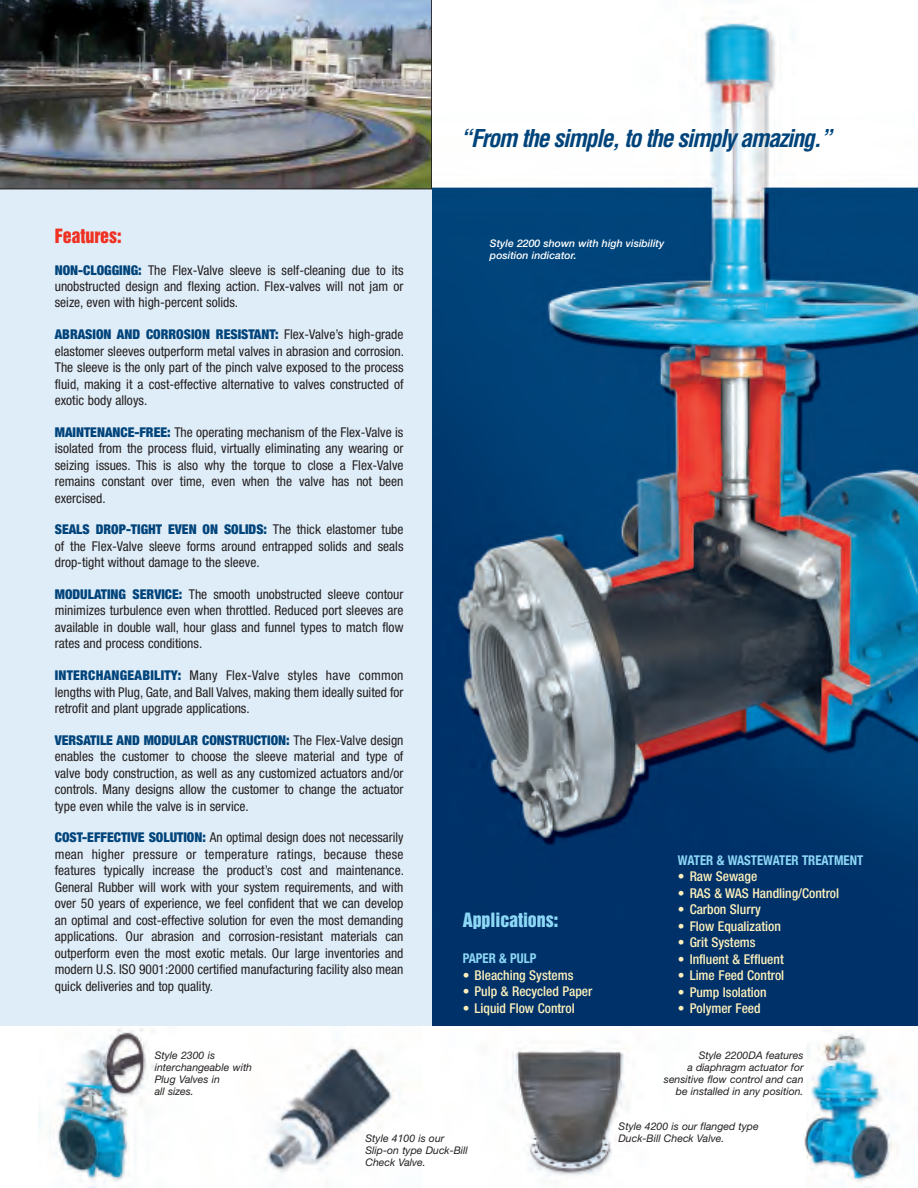
<style>
.page{position:relative;width:918px;height:1188px;background:#fff}
.page>*{position:absolute;margin:0;border:0;box-sizing:border-box;transform-origin:0 0}
.t1{font:italic 700 condensed 24px "Helvetica";letter-spacing:-.055em;color:#00447b}
.t2{font:18px "Helvetica Inserat";letter-spacing:-.005em;color:#8dd7f7}
.t3{font:18px "Helvetica Inserat";letter-spacing:-.005em;color:#ef3122}
.t4{font:condensed 13.5px/16.5px "Helvetica Neue";color:#231f20;text-align:justify}
.t5{font:500 condensed 13.5px "Helvetica Neue";color:#fef0bc}
.t6{font:700 condensed 13.5px "Helvetica Neue";color:#8dd7f7;scale:.95 1}
.t7{font:italic 10.5px/12px "Helvetica Neue";color:#231f20}
.t8{font:italic 500 10.5px/12px "Helvetica Neue";color:#fff}
.s1{font-weight:900;color:#00447b}
</style>
<div class="page">
<img style="left:39px;top:1028px;width:855px;height:160px">
<div style="left:0;top:0;width:432px;height:1026px;background:#dfedf8"></div>
<img style="left:0;top:0;width:432px;height:189px">
<img style="left:432px;top:0;width:486px;height:1026px">
<h2 class="t3" style="left:55px;top:229px;width:68px">Features:</h2>
<p class="t4" style="left:55px;top:263px;width:350px"><span class="s1">NON-CLOGGING:</span> The Flex-Valve sleeve is self-cleaning due to its unobstructed design and flexing action. Flex-valves will not jam or seize, even with high-percent solids.</p>
<p class="t4" style="left:55px;top:327px;width:351px"><span class="s1">ABRASION AND CORROSION RESISTANT:</span> Flex-Valve’s high-grade elastomer sleeves outperform metal valves in abrasion and corrosion.<br>The sleeve is the only part of the pinch valve exposed to the process fluid, making it a cost-effective alternative to valves constructed of exotic body alloys.</p>
<p class="t4" style="left:55px;top:425px;width:350px"><span class="s1">MAINTENANCE-FREE:</span> The operating mechanism of the Flex-Valve is isolated from the process fluid, virtually eliminating any wearing or seizing issues. This is also why the torque to close a Flex-Valve remains constant over time, even when the valve has not been exercised.</p>
<p class="t4" style="left:55px;top:522px;width:350px"><span class="s1">SEALS DROP-TIGHT EVEN ON SOLIDS:</span> The thick elastomer tube of the Flex-Valve sleeve forms around entrapped solids and seals drop-tight without damage to the sleeve.</p>
<p class="t4" style="left:55px;top:587px;width:350px"><span class="s1">MODULATING SERVICE:</span> The smooth unobstructed sleeve contour minimizes turbulence even when throttled. Reduced port sleeves are available in double wall, hour glass and funnel types to match flow rates and process conditions.</p>
<p class="t4" style="left:55px;top:668px;width:350px"><span class="s1">INTERCHANGEABILITY:</span> Many Flex-Valve styles have common lengths with Plug, Gate, and Ball Valves, making them ideally suited for retrofit and plant upgrade applications.</p>
<p class="t4" style="left:55px;top:733px;width:350px"><span class="s1">VERSATILE AND MODULAR CONSTRUCTION:</span> The Flex-Valve design enables the customer to choose the sleeve material and type of valve body construction, as well as any customized actuators and/or controls. Many designs allow the customer to change the actuator type even while the valve is in service.</p>
<p class="t4" style="left:55px;top:830px;width:351px"><span class="s1">COST-EFFECTIVE SOLUTION:</span> An optimal design does not necessarily mean higher pressure or temperature ratings, because these features typically increase the product’s cost and maintenance.<br>General Rubber will work with your system requirements, and with over 50 years of experience, we feel confident that we can develop an optimal and cost-effective solution for even the most demanding applications. Our abrasion and corrosion-resistant materials can outperform even the most exotic metals. Our large inventories and modern U.S. ISO 9001:2000 certified manufacturing facility also mean quick deliveries and top quality.</p>
<p class="t7" style="left:155px;top:1050px;width:99px">Style 2300 is interchangeable with<br>Plug Valves in<br>all sizes.</p>
<h1 class="t1" style="left:460px;top:124px;width:374px">“From the simple, to the simply amazing.”</h1>
<p class="t8" style="left:490px;top:239px;width:176px">Style 2200 shown with high visibility position indicator.</p>
<h2 class="t2" style="left:463px;top:913px;width:97px">Applications:</h2>
<p class="t6" style="left:463px;top:954px;width:79px">PAPER &amp; PULP</p>
<p class="t5" style="left:463px;top:970px;width:112px">• Bleaching Systems</p>
<p class="t5" style="left:463px;top:987px;width:131px">• Pulp &amp; Recycled Paper</p>
<p class="t5" style="left:463px;top:1003px;width:114px">• Liquid Flow Control</p>
<p class="t6" style="left:678px;top:855px;width:197px">WATER &amp; WASTEWATER TREATMENT</p>
<p class="t5" style="left:678px;top:872px;width:81px">• Raw Sewage</p>
<p class="t5" style="left:678px;top:888px;width:163px">• RAS &amp; WAS Handling/Control</p>
<p class="t5" style="left:678px;top:905px;width:85px">• Carbon Slurry</p>
<p class="t5" style="left:678px;top:921px;width:104px">• Flow Equalization</p>
<p class="t5" style="left:678px;top:938px;width:79px">• Grit Systems</p>
<p class="t5" style="left:678px;top:954px;width:107px">• Influent &amp; Effluent</p>
<p class="t5" style="left:678px;top:971px;width:108px">• Lime Feed Control</p>
<p class="t5" style="left:678px;top:987px;width:90px">• Pump Isolation</p>
<p class="t5" style="left:678px;top:1004px;width:84px">• Polymer Feed</p>
<p class="t7" style="left:664px;top:1050px;width:141px;text-align:right">Style 2200DA features<br>a diaphragm actuator for sensitive flow control and can be installed in any position.</p>
<p class="t7" style="left:366px;top:1133px;width:104px">Style 4100 is our<br>Slip-on type Duck-Bill<br>Check Valve.</p>
<p class="t7" style="left:619px;top:1121px;width:142px">Style 4200 is our flanged type<br>Duck-Bill Check Valve.</p>
</div>
